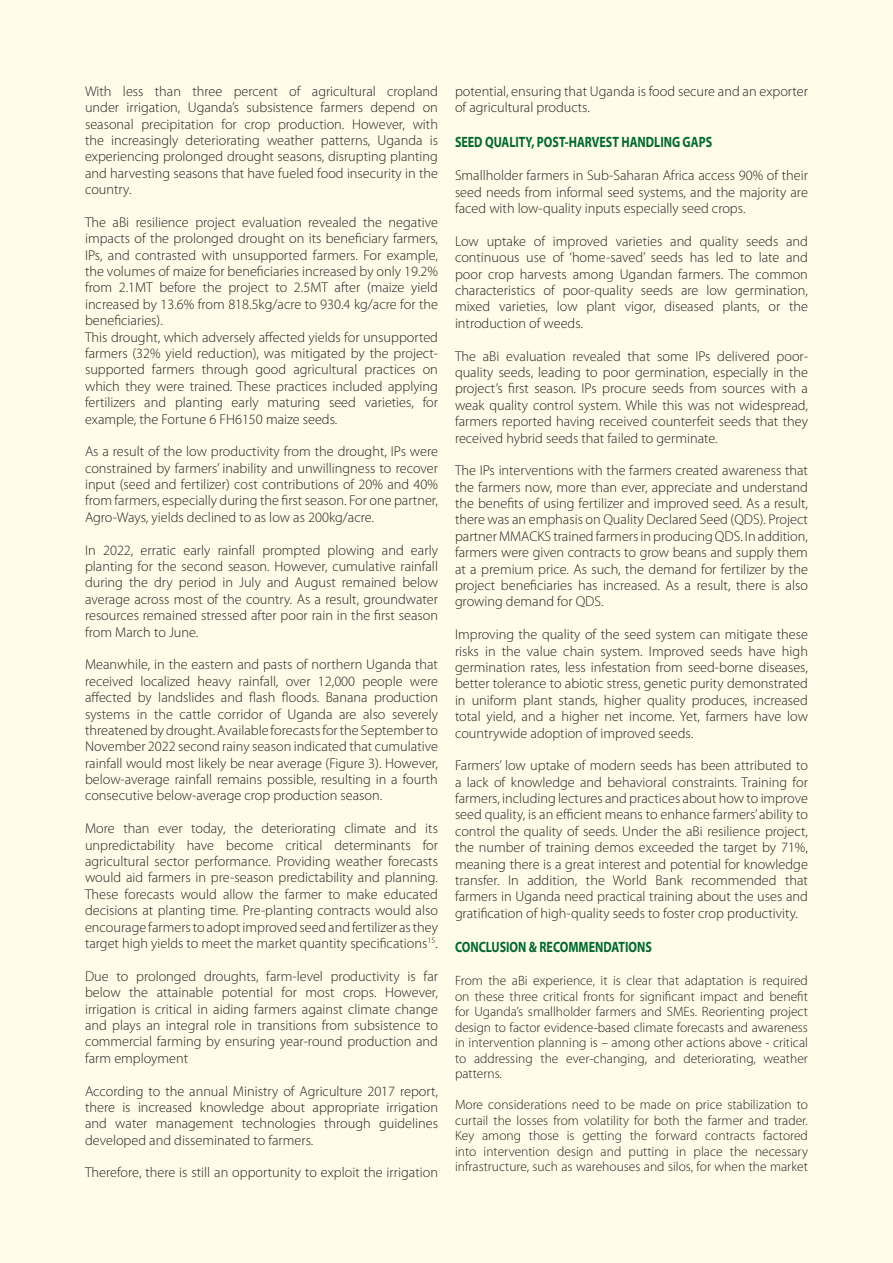
<style>
.page{position:relative;width:893px;height:1263px;background:#fffde9}
.page>*{position:absolute;margin:0;border:0;box-sizing:border-box;transform-origin:0 0}
.t1{font:700 15px "Myriad Pro";color:#00692b;scale:.8 1}
.t2{font:300 14.25px/16.4px "Myriad Pro";color:#231f20;text-align:justify}
.t3{font:300 13.5px/15.6px "Myriad Pro";color:#231f20;text-align:justify}
</style>
<div class="page">
<p class="t2" style="left:85px;top:83px;width:354px">With less than three percent of agricultural cropland under irrigation, Uganda’s subsistence farmers depend on seasonal precipitation for crop production. However, with the increasingly deteriorating weather patterns, Uganda is experiencing prolonged drought seasons, disrupting planting and harvesting seasons that have fueled food insecurity in the country.</p>
<p class="t2" style="left:85px;top:214px;width:354px">The aBi resilience project evaluation revealed the negative impacts of the prolonged drought on its beneficiary farmers, IPs, and contrasted with unsupported farmers. For example, the volumes of maize for beneficiaries increased by only 19.2% from 2.1MT before the project to 2.5MT after (maize yield increased by 13.6% from 818.5kg/acre to 930.4 kg/acre for the beneficiaries).</p>
<p class="t2" style="left:85px;top:329px;width:354px">This drought, which adversely affected yields for unsupported farmers (32% yield reduction), was mitigated by the project&shy;supported farmers through good agricultural practices on which they were trained. These practices included applying fertilizers and planting early maturing seed varieties, for example, the Fortune 6 FH6150 maize seeds.</p>
<p class="t2" style="left:85px;top:444px;width:354px">As a result of the low productivity from the drought, IPs were constrained by farmers’ inability and unwillingness to recover input (seed and fertilizer) cost contributions of 20% and 40% from farmers, especially during the first season. For one partner, Agro-Ways, yields declined to as low as 200kg/acre.</p>
<p class="t2" style="left:85px;top:542px;width:354px">In 2022, erratic early rainfall prompted plowing and early planting for the second season. However, cumulative rainfall during the dry period in July and August remained below average across most of the country. As a result, groundwater resources remained stressed after poor rain in the first season from March to June.</p>
<p class="t2" style="left:85px;top:657px;width:354px">Meanwhile, in the eastern and pasts of northern Uganda that received localized heavy rainfall, over 12,000 people were affected by landslides and flash floods. Banana production systems in the cattle corridor of Uganda are also severely threatened by drought. Available forecasts for the September to November 2022 second rainy season indicated that cumulative rainfall would most likely be near average (Figure 3). However, below-average rainfall remains possible, resulting in a fourth consecutive below-average crop production season.</p>
<p class="t2" style="left:85px;top:820px;width:354px">More than ever today, the deteriorating climate and its unpredictability have become critical determinants for agricultural sector performance. Providing weather forecasts would aid farmers in pre-season predictability and planning.<br>These forecasts would allow the farmer to make educated decisions at planting time. Pre-planting contracts would also encourage farmers to adopt improved seed and fertilizer as they target high yields to meet the market quantity specifications<sup>15</sup>.</p>
<p class="t2" style="left:85px;top:968px;width:354px">Due to prolonged droughts, farm-level productivity is far below the attainable potential for most crops. However, irrigation is critical in aiding farmers against climate change and plays an integral role in transitions from subsistence to commercial farming by ensuring year-round production and farm employment</p>
<p class="t2" style="left:85px;top:1083px;width:354px">According to the annual Ministry of Agriculture 2017 report, there is increased knowledge about appropriate irrigation and water management technologies through guidelines developed and disseminated to farmers.</p>
<p class="t2" style="left:85px;top:1165px;width:354px">Therefore, there is still an opportunity to exploit the irrigation</p>
<p class="t2" style="left:455px;top:83px;width:354px">potential, ensuring that Uganda is food secure and an exporter of agricultural products.</p>
<p class="t1" style="left:455px;top:132px;width:323px">SEED QUALITY, POST-HARVEST HANDLING GAPS</p>
<p class="t2" style="left:455px;top:168px;width:354px">Smallholder farmers in Sub-Saharan Africa access 90% of their seed needs from informal seed systems, and the majority are faced with low-quality inputs especially seed crops.</p>
<p class="t2" style="left:455px;top:233px;width:354px">Low uptake of improved varieties and quality seeds and continuous use of ‘home-saved’ seeds has led to late and poor crop harvests among Ugandan farmers. The common characteristics of poor-quality seeds are low germination, mixed varieties, low plant vigor, diseased plants, or the introduction of weeds.</p>
<p class="t2" style="left:455px;top:348px;width:354px">The aBi evaluation revealed that some IPs delivered poor&shy;quality seeds, leading to poor germination, especially in the project’s first season. IPs procure seeds from sources with a weak quality control system. While this was not widespread, farmers reported having received counterfeit seeds that they received hybrid seeds that failed to germinate.</p>
<p class="t2" style="left:455px;top:463px;width:354px">The IPs interventions with the farmers created awareness that the farmers now, more than ever, appreciate and understand the benefits of using fertilizer and improved seed. As a result, there was an emphasis on Quality Declared Seed (QDS). Project partner MMACKS trained farmers in producing QDS. In addition, farmers were given contracts to grow beans and supply them at a premium price. As such, the demand for fertilizer by the project beneficiaries has increased. As a result, there is also growing demand for QDS.</p>
<p class="t2" style="left:455px;top:626px;width:354px">Improving the quality of the seed system can mitigate these risks in the value chain system. Improved seeds have high germination rates, less infestation from seed-borne diseases, better tolerance to abiotic stress, genetic purity demonstrated in uniform plant stands, higher quality produces, increased total yield, and a higher net income. Yet, farmers have low countrywide adoption of improved seeds.</p>
<p class="t2" style="left:455px;top:758px;width:354px">Farmers’ low uptake of modern seeds has been attributed to a lack of knowledge and behavioral constraints. Training for farmers, including lectures and practices about how to improve seed quality, is an efficient means to enhance farmers’ ability to control the quality of seeds. Under the aBi resilience project, the number of training demos exceeded the target by 71%, meaning there is a great interest and potential for knowledge transfer. In addition, the World Bank recommended that farmers in Uganda need practical training about the uses and gratification of high-quality seeds to foster crop productivity.</p>
<p class="t1" style="left:455px;top:937px;width:248px">CONCLUSION &amp; RECOMMENDATIONS</p>
<p class="t3" style="left:455px;top:973px;width:354px">From the aBi experience, it is clear that adaptation is required on these three critical fronts for significant impact and benefit for Uganda’s smallholder farmers and SMEs. Reorienting project design to factor evidence-based climate forecasts and awareness in intervention planning is – among other actions above - critical to addressing the ever-changing, and deteriorating, weather patterns.</p>
<p class="t3" style="left:455px;top:1097px;width:354px">More considerations need to be made on price stabilization to curtail the losses from volatility for both the farmer and trader.<br>Key among those is getting the forward contracts factored into intervention design and putting in place the necessary infrastructure, such as warehouses and silos, for when the market</p>
</div>
